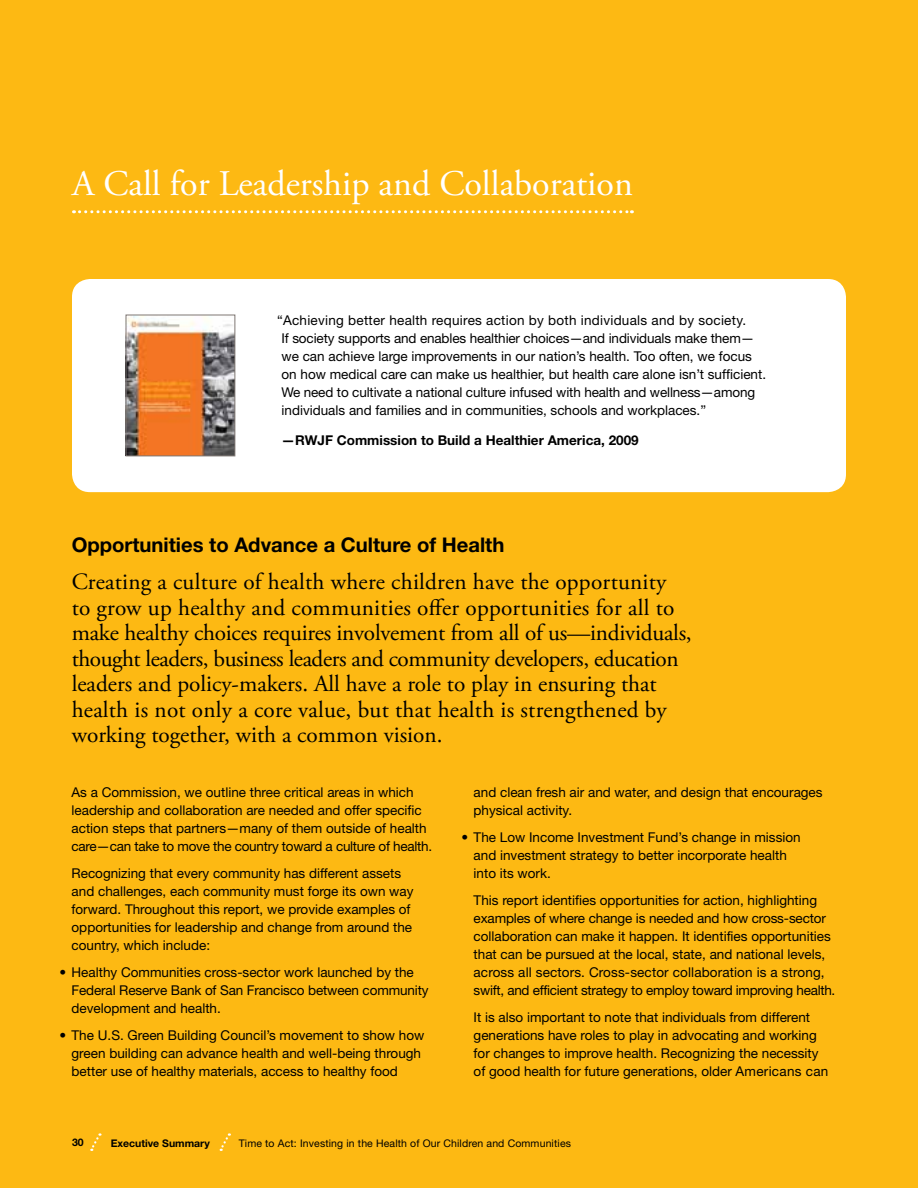
<style>
.page{position:relative;width:918px;height:1188px;background:#fdb913}
.page>*{position:absolute;margin:0;border:0;box-sizing:border-box;transform-origin:0 0}
.t1{font:36px "Adobe Garamond Pro";color:#fff}
.t2{font:23.25px/25.5px "Adobe Garamond Pro";color:#000}
.t3{font:700 20.25px "Helvetica Neue LT Pro";color:#000}
.t4{font:13.5px/18px "Helvetica Neue LT Pro";color:#000}
.t5{font:700 13.5px "Helvetica Neue LT Pro";color:#000}
.t6{font:10.5px "Helvetica Neue LT Pro";letter-spacing:.01em;color:#000}
.t7{font:700 10.5px "Helvetica Neue LT Pro";color:#000}
</style>
<div class="page">
<svg style="left:74px;top:210px;width:558px;height:3px"></svg>
<div style="left:72px;top:279px;width:774px;height:213px;background:#fff;border-radius:18px"></div>
<img style="left:128px;top:317px;width:105px;height:137px">
<div style="left:126px;top:315px;width:109px;height:141px;border:1px solid #7f7773"></div>
<svg style="left:219px;top:1133px;width:11px;height:18px"></svg>
<svg style="left:90px;top:1133px;width:10px;height:18px"></svg>
<h1 class="t1" style="left:72px;top:162px;width:562px">A Call for Leadership and Collaboration</h1>
<p class="t4" style="left:282px;top:311px;width:486px;text-indent:-4px">“Achieving better health requires action by both individuals and by society.<br>If society supports and enables healthier choices—and individuals make them— we can achieve large improvements in our nation’s health. Too often, we focus on how medical care can make us healthier, but health care alone isn’t sufficient.<br>We need to cultivate a national culture infused with health and wellness—among individuals and families and in communities, schools and workplaces.”</p>
<p class="t5" style="left:282px;top:431px;width:359px">—RWJF Commission to Build a Healthier America, 2009</p>
<h3 class="t3" style="left:72px;top:532px;width:434px">Opportunities to Advance a Culture of Health</h3>
<p class="t2" style="left:72px;top:570px;width:622px">Creating a culture of health where children have the opportunity<br>to grow up healthy and communities offer opportunities for all to make healthy choices requires involvement from all of us—individuals, thought leaders, business leaders and community developers, education leaders and policy-makers. All have a role to play in ensuring that health is not only a core value, but that health is strengthened by working together, with a common vision.</p>
<p class="t4" style="left:72px;top:783px;width:362px">As a Commission, we outline three critical areas in which leadership and collaboration are needed and offer specific action steps that partners—many of them outside of health care—can take to move the country toward a culture of health.</p>
<p class="t4" style="left:72px;top:864px;width:343px">Recognizing that every community has different assets and challenges, each community must forge its own way forward. Throughout this report, we provide examples of opportunities for leadership and change from around the country, which include:</p>
<p class="t4" style="left:72px;top:963px;width:359px;text-indent:-12px">• Healthy Communities cross-sector work launched by the<br>Federal Reserve Bank of San Francisco between community development and health.</p>
<p class="t4" style="left:72px;top:1026px;width:354px;text-indent:-12px">• The U.S. Green Building Council’s movement to show how green building can advance health and well-being through better use of healthy materials, access to healthy food</p>
<p class="t4" style="left:474px;top:783px;width:351px">and clean fresh air and water, and design that encourages physical activity.</p>
<p class="t4" style="left:474px;top:828px;width:329px;text-indent:-12px">• The Low Income Investment Fund’s change in mission and investment strategy to better incorporate health into its work.</p>
<p class="t4" style="left:474px;top:891px;width:363px">This report identifies opportunities for action, highlighting examples of where change is needed and how cross-sector collaboration can make it happen. It identifies opportunities that can be pursued at the local, state, and national levels, across all sectors. Cross-sector collaboration is a strong, swift, and efficient strategy to employ toward improving health.</p>
<p class="t4" style="left:474px;top:1008px;width:356px">It is also important to note that individuals from different generations have roles to play in advocating and working for changes to improve health. Recognizing the necessity of good health for future generations, older Americans can</p>
<p class="t7" style="left:72px;top:1136px;width:13px">30</p>
<p class="t7" style="left:111px;top:1137px;width:101px">Executive Summary</p>
<p class="t6" style="left:239px;top:1137px;width:334px">Time to Act: Investing in the Health of Our Children and Communities</p>
</div>
